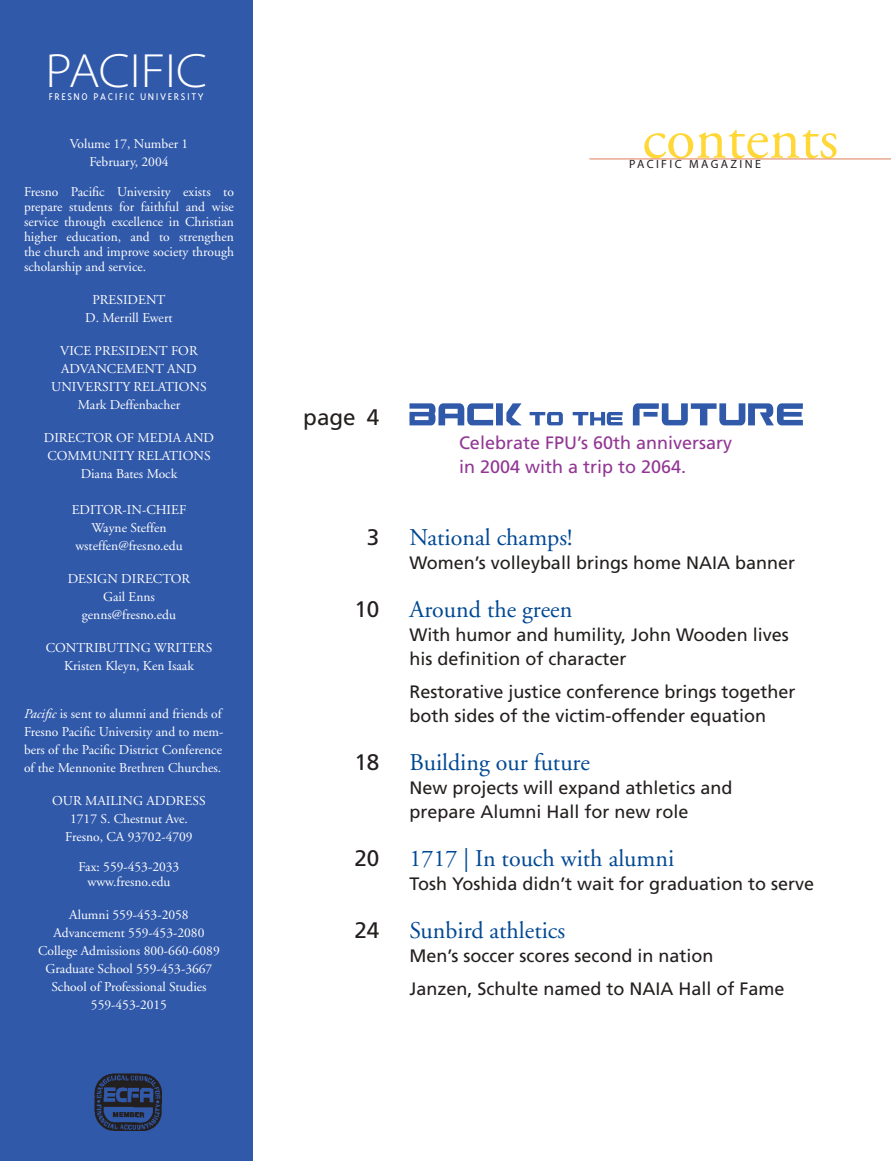
<style>
.page{position:relative;width:891px;height:1161px;background:#fff}
.page>*{position:absolute;margin:0;border:0;box-sizing:border-box;transform-origin:0 0}
.t1{font:60px "Adobe Garamond";color:#ffd737}
.t2{font:48.3px "Myriad MM 215 700";color:#fff}
.t3{font:24px "Adobe Garamond";color:#004894}
.t4{font:22.5px "Frutiger";color:#241f1f}
.t5{font:18px/24px "Frutiger";color:#241f1f}
.t6{font:18px/24px "Frutiger";color:#923694}
.t7{font:13.5px/18px "Adobe Garamond";color:#fff;text-align:center}
.t8{font:12px "Myriad MM 400 600";letter-spacing:.2em;color:#241f1f}
.t9{font:300 11.25px "Triplex";letter-spacing:.14em;color:#fff}
.s1{font-style:italic}
</style>
<div class="page">
<div style="left:0;top:0;width:253px;height:1161px;background:#3159aa"></div>
<hr style="left:590px;top:159px;width:301px;height:1px;background:#dc7d58">
<img style="left:95px;top:1074px;width:67px;height:56px">
<svg style="left:410px;top:403px;width:393px;height:22px"></svg>
<h2 class="t2" style="left:46px;top:47px;width:163px">PACIFIC</h2>
<p class="t9" style="left:49px;top:90px;width:156px">FRESNO PACIFIC UNIVERSITY</p>
<p class="t7" style="left:70px;top:135px;width:120px">Volume 17, Number 1<br>February, 2004</p>
<p class="t7" style="left:24px;top:184px;width:212px;line-height:15px;text-align:justify">Fresno Pacific University exists to prepare students for faithful and wise service through excellence in Christian higher education, and to strengthen the church and improve society through scholarship and service.</p>
<p class="t7" style="left:85px;top:291px;width:89px">PRESIDENT<br>D. Merrill Ewert</p>
<p class="t7" style="left:51px;top:342px;width:157px">VICE PRESIDENT FOR<br>ADVANCEMENT AND<br>UNIVERSITY RELATIONS<br>Mark Deffenbacher</p>
<p class="t7" style="left:44px;top:429px;width:172px">DIRECTOR OF MEDIA AND<br>COMMUNITY RELATIONS<br>Diana Bates Mock</p>
<p class="t7" style="left:72px;top:501px;width:116px">EDITOR-IN-CHIEF<br>Wayne Steffen wsteffen@fresno.edu</p>
<p class="t7" style="left:68px;top:570px;width:124px">DESIGN DIRECTOR<br>Gail Enns genns@fresno.edu</p>
<p class="t7" style="left:46px;top:639px;width:168px">CONTRIBUTING WRITERS<br>Kristen Kleyn, Ken Isaak</p>
<p class="t7" style="left:24px;top:705px;width:201px;text-align:left"><span class="s1">Pacific</span> is sent to alumni and friends of Fresno Pacific University and to mem&shy;bers of the Pacific District Conference of the Mennonite Brethren Churches.</p>
<p class="t7" style="left:52px;top:792px;width:155px">OUR MAILING ADDRESS<br>1717 S. Chestnut Ave.<br>Fresno, CA 93702-4709</p>
<p class="t7" style="left:79px;top:859px;width:102px;line-height:15px">Fax: 559-453-2033 www.fresno.edu</p>
<p class="t7" style="left:38px;top:906px;width:183px">Alumni 559-453-2058<br>Advancement 559-453-2080<br>College Admissions 800-660-6089<br>Graduate School 559-453-3667<br>School of Professional Studies<br>559-453-2015</p>
<h1 class="t1" style="left:642px;top:107px;width:198px">contents</h1>
<p class="t8" style="left:629px;top:158px;width:133px">PACIFIC MAGAZINE</p>
<h3 class="t4" style="left:303px;top:404px;width:78px">page 4</h3>
<h3 class="t6" style="left:459px;top:431px;width:275px">Celebrate FPU’s 60th anniversary in 2004 with a trip to 2064.</h3>
<h3 class="t4" style="left:367px;top:524px;width:14px">3</h3>
<h3 class="t3" style="left:410px;top:525px;width:164px">National champs!</h3>
<h3 class="t5" style="left:410px;top:551px;width:387px">Women’s volleyball brings home NAIA banner</h3>
<h3 class="t4" style="left:354px;top:596px;width:27px">10</h3>
<h3 class="t3" style="left:410px;top:597px;width:164px">Around the green</h3>
<h3 class="t5" style="left:410px;top:623px;width:381px">With humor and humility, John Wooden lives his definition of character</h3>
<h3 class="t5" style="left:410px;top:680px;width:388px">Restorative justice conference brings together both sides of the victim-offender equation</h3>
<h3 class="t4" style="left:354px;top:749px;width:27px">18</h3>
<h3 class="t3" style="left:410px;top:750px;width:182px">Building our future</h3>
<h3 class="t5" style="left:410px;top:776px;width:325px">New projects will expand athletics and prepare Alumni Hall for new role</h3>
<h3 class="t4" style="left:354px;top:845px;width:27px">20</h3>
<h3 class="t3" style="left:410px;top:846px;width:266px">1717 | In touch with alumni</h3>
<h3 class="t5" style="left:410px;top:872px;width:406px">Tosh Yoshida didn’t wait for graduation to serve</h3>
<h3 class="t4" style="left:354px;top:917px;width:27px">24</h3>
<h3 class="t3" style="left:410px;top:918px;width:157px">Sunbird athletics</h3>
<h3 class="t5" style="left:410px;top:939px;width:377px;line-height:33px">Men’s soccer scores second in nation<br>Janzen, Schulte named to NAIA Hall of Fame</h3>
</div>
